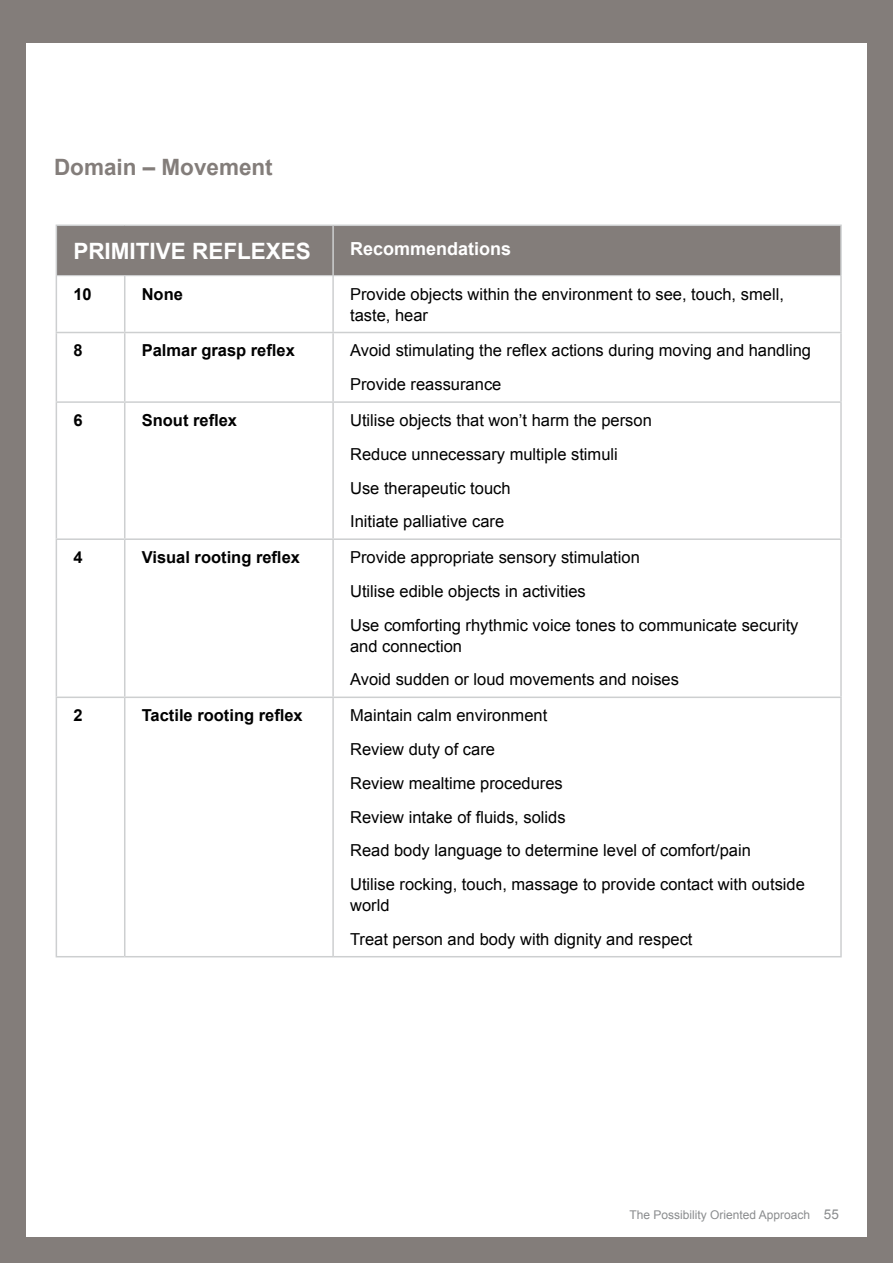
<style>
.page{position:relative;width:893px;height:1263px;background:#fff}
.page>*{position:absolute;margin:0;border:0;box-sizing:border-box;transform-origin:0 0}
.t1{font:700 22.5px "Arial";color:#fff}
.t2{font:700 22.5px "Arial";color:#837d7a}
.t3{font:700 18px "Arial";color:#fff}
.t4{font:16.5px/33.8px "Arial";color:#000}
.t5{font:700 16.5px "Arial";color:#000}
.t6{font:12px "Arial";color:#8a8c8e}
.s1{font-size:13.5px}
</style>
<div class="page">
<div style="left:0;top:0;width:893px;height:42px;background:#837d7a"></div>
<div style="left:0;top:1237px;width:893px;height:26px;background:#837d7a"></div>
<div style="left:867px;top:0;width:26px;height:1263px;background:#837d7a"></div>
<div style="left:0;top:0;width:26px;height:1263px;background:#837d7a"></div>
<div style="left:57px;top:226px;width:783px;height:49px;background:#837d7a"></div>
<svg style="left:57px;top:276px;width:783px;height:680px"></svg>
<hr style="left:56px;top:224px;width:69px;height:2px;background:#cdcfd0">
<hr style="left:56px;top:226px;width:1px;height:50px;background:#cdcfd0">
<hr style="left:125px;top:224px;width:208px;height:2px;background:#cdcfd0">
<hr style="left:333px;top:224px;width:509px;height:2px;background:#cdcfd0">
<hr style="left:332px;top:226px;width:2px;height:49px;background:#cdcfd0">
<hr style="left:840px;top:226px;width:2px;height:50px;background:#cdcfd0">
<hr style="left:56px;top:276px;width:1px;height:56px;background:#cdcfd0">
<hr style="left:124px;top:276px;width:1px;height:56px;background:#cdcfd0">
<hr style="left:332px;top:276px;width:2px;height:56px;background:#cdcfd0">
<hr style="left:840px;top:276px;width:2px;height:56px;background:#cdcfd0">
<hr style="left:56px;top:332px;width:69px;height:1px;background:#cdcfd0">
<hr style="left:56px;top:333px;width:1px;height:68px;background:#cdcfd0">
<hr style="left:125px;top:332px;width:208px;height:1px;background:#cdcfd0">
<hr style="left:124px;top:333px;width:1px;height:68px;background:#cdcfd0">
<hr style="left:333px;top:332px;width:509px;height:1px;background:#cdcfd0">
<hr style="left:332px;top:333px;width:2px;height:68px;background:#cdcfd0">
<hr style="left:840px;top:333px;width:2px;height:68px;background:#cdcfd0">
<hr style="left:56px;top:401px;width:69px;height:2px;background:#cdcfd0">
<hr style="left:56px;top:403px;width:1px;height:135px;background:#cdcfd0">
<hr style="left:125px;top:401px;width:208px;height:2px;background:#cdcfd0">
<hr style="left:124px;top:403px;width:1px;height:135px;background:#cdcfd0">
<hr style="left:333px;top:401px;width:509px;height:2px;background:#cdcfd0">
<hr style="left:332px;top:403px;width:2px;height:135px;background:#cdcfd0">
<hr style="left:840px;top:403px;width:2px;height:135px;background:#cdcfd0">
<hr style="left:56px;top:538px;width:69px;height:2px;background:#cdcfd0">
<hr style="left:56px;top:540px;width:1px;height:156px;background:#cdcfd0">
<hr style="left:125px;top:538px;width:208px;height:2px;background:#cdcfd0">
<hr style="left:124px;top:540px;width:1px;height:156px;background:#cdcfd0">
<hr style="left:333px;top:538px;width:509px;height:2px;background:#cdcfd0">
<hr style="left:332px;top:540px;width:2px;height:156px;background:#cdcfd0">
<hr style="left:840px;top:540px;width:2px;height:156px;background:#cdcfd0">
<hr style="left:56px;top:696px;width:69px;height:2px;background:#cdcfd0">
<hr style="left:56px;top:698px;width:1px;height:258px;background:#cdcfd0">
<hr style="left:125px;top:696px;width:208px;height:2px;background:#cdcfd0">
<hr style="left:124px;top:698px;width:1px;height:258px;background:#cdcfd0">
<hr style="left:333px;top:696px;width:509px;height:2px;background:#cdcfd0">
<hr style="left:332px;top:698px;width:2px;height:258px;background:#cdcfd0">
<hr style="left:840px;top:698px;width:2px;height:258px;background:#cdcfd0">
<hr style="left:56px;top:956px;width:69px;height:1px;background:#cdcfd0">
<hr style="left:125px;top:956px;width:208px;height:1px;background:#cdcfd0">
<hr style="left:333px;top:956px;width:509px;height:1px;background:#cdcfd0">
<hr style="left:57px;top:275px;width:68px;height:1px;background:#cdcfd0">
<hr style="left:125px;top:275px;width:208px;height:1px;background:#cdcfd0">
<hr style="left:333px;top:275px;width:507px;height:1px;background:#cdcfd0">
<h1 class="t2" style="left:54px;top:153px;width:220px">Domain – Movement</h1>
<h1 class="t1" style="left:73px;top:236px;width:239px">PRIMITIVE REFLEXES</h1>
<p class="t3" style="left:350px;top:237px;width:163px">Recommendations</p>
<p class="t5" style="left:73px;top:283px;width:20px">10</p>
<p class="t5" style="left:142px;top:283px;width:43px">None</p>
<p class="t4" style="left:350px;top:283px;width:435px;line-height:21px">Provide objects within the environment to see, touch, smell, taste, hear</p>
<p class="t5" style="left:73px;top:340px;width:11px">8</p>
<p class="t5" style="left:142px;top:340px;width:155px">Palmar grasp reflex</p>
<p class="t4" style="left:350px;top:334px;width:462px">Avoid stimulating the reflex actions during moving and handling<br>Provide reassurance</p>
<p class="t5" style="left:73px;top:409px;width:11px">6</p>
<p class="t5" style="left:142px;top:409px;width:97px">Snout reflex</p>
<p class="t4" style="left:350px;top:403px;width:303px">Utilise objects that won’t harm the person<br>Reduce unnecessary multiple stimuli<br>Use therapeutic touch<br>Initiate palliative care</p>
<p class="t5" style="left:73px;top:546px;width:11px">4</p>
<p class="t5" style="left:142px;top:546px;width:160px">Visual rooting reflex</p>
<p class="t4" style="left:350px;top:541px;width:450px">Provide appropriate sensory stimulation<br>Utilise edible objects in activities<br>Use comforting rhythmic voice tones to communicate security</p>
<p class="t4" style="left:350px;top:629px;width:330px">and connection<br>Avoid sudden or loud movements and noises</p>
<p class="t5" style="left:73px;top:705px;width:11px">2</p>
<p class="t5" style="left:142px;top:705px;width:163px">Tactile rooting reflex</p>
<p class="t4" style="left:350px;top:699px;width:456px">Maintain calm environment<br>Review duty of care<br>Review mealtime procedures<br>Review intake of fluids, solids<br>Read body language to determine level of comfort/pain<br>Utilise rocking, touch, massage to provide contact with outside</p>
<p class="t4" style="left:350px;top:888px;width:344px">world<br>Treat person and body with dignity and respect</p>
<p class="t6" style="left:629px;top:1207px;width:211px">The Possibility Oriented Approach <span class="s1">55</span></p>
</div>
